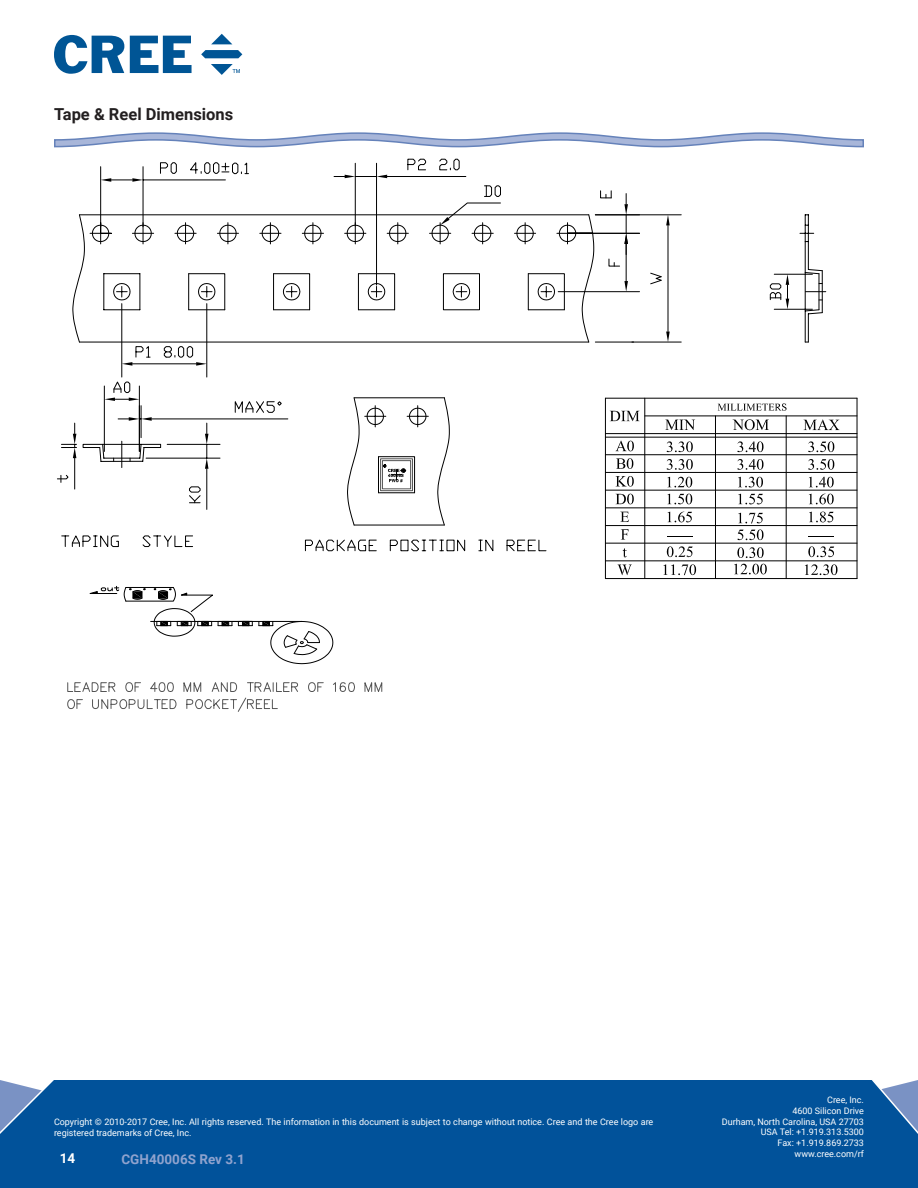
<style>
.page{position:relative;width:918px;height:1188px;background:#fff}
.page>*{position:absolute;margin:0;border:0;box-sizing:border-box;transform-origin:0 0}
.t1{font:700 16.5px "Roboto";color:#231f20}
.t2{font:700 13.5px "Roboto";color:#90a3ce}
.t3{font:700 13.5px "Roboto";color:#fff}
.t4{font:9px/10.8px "Roboto";color:#fff;text-align:right}
</style>
<div class="page">
<div style="left:0;top:1080px;width:918px;height:108px;background:#01529a"></div>
<svg style="left:54px;top:35px;width:70px;height:39px"></svg>
<svg style="left:130px;top:36px;width:62px;height:37px"></svg>
<svg style="left:211px;top:34px;width:21px;height:10px"></svg>
<svg style="left:201px;top:50px;width:41px;height:8px"></svg>
<svg style="left:211px;top:64px;width:29px;height:10px"></svg>
<svg style="left:54px;top:132px;width:810px;height:16px"></svg>
<hr style="left:79px;top:214px;width:510px;height:1px;background:#000">
<svg style="left:453px;top:185px;width:48px;height:29px"></svg>
<svg style="left:62px;top:535px;width:57px;height:13px"></svg>
<svg style="left:142px;top:535px;width:51px;height:12px"></svg>
<svg style="left:89px;top:586px;width:245px;height:79px"></svg>
<svg style="left:72px;top:214px;width:82px;height:129px"></svg>
<svg style="left:99px;top:270px;width:724px;height:192px"></svg>
<svg style="left:160px;top:214px;width:663px;height:234px"></svg>
<svg style="left:121px;top:441px;width:1px;height:27px"></svg>
<hr style="left:167px;top:444px;width:53px;height:1px;background:#000">
<hr style="left:146px;top:458px;width:74px;height:1px;background:#000">
<hr style="left:206px;top:469px;width:1px;height:40px;background:#000">
<svg style="left:205px;top:423px;width:3px;height:46px"></svg>
<svg style="left:189px;top:486px;width:12px;height:18px"></svg>
<hr style="left:104px;top:386px;width:1px;height:65px;background:#000">
<hr style="left:139px;top:386px;width:1px;height:65px;background:#000">
<svg style="left:104px;top:380px;width:35px;height:21px"></svg>
<hr style="left:141px;top:406px;width:1px;height:32px;background:#000">
<hr style="left:152px;top:419px;width:136px;height:1px;background:#000">
<svg style="left:118px;top:417px;width:34px;height:4px"></svg>
<svg style="left:234px;top:398px;width:48px;height:15px"></svg>
<hr style="left:74px;top:458px;width:1px;height:31px;background:#000">
<svg style="left:61px;top:423px;width:44px;height:35px"></svg>
<svg style="left:57px;top:474px;width:12px;height:8px"></svg>
<hr style="left:774px;top:274px;width:38px;height:1px;background:#000">
<hr style="left:774px;top:309px;width:38px;height:1px;background:#000">
<svg style="left:770px;top:274px;width:19px;height:35px"></svg>
<svg style="left:805px;top:291px;width:21px;height:1px"></svg>
<svg style="left:452px;top:283px;width:19px;height:18px"></svg>
<svg style="left:188px;top:273px;width:38px;height:38px"></svg>
<hr style="left:189px;top:309px;width:36px;height:1px;background:#000">
<svg style="left:273px;top:273px;width:37px;height:38px"></svg>
<hr style="left:274px;top:309px;width:36px;height:1px;background:#000">
<svg style="left:358px;top:273px;width:37px;height:38px"></svg>
<hr style="left:358px;top:309px;width:37px;height:1px;background:#000">
<div style="left:443px;top:273px;width:37px;height:37px;border:1px solid #000"></div>
<svg style="left:305px;top:539px;width:72px;height:13px"></svg>
<svg style="left:390px;top:539px;width:8px;height:13px"></svg>
<svg style="left:411px;top:539px;width:32px;height:13px"></svg>
<svg style="left:457px;top:539px;width:8px;height:13px"></svg>
<svg style="left:479px;top:539px;width:15px;height:13px"></svg>
<svg style="left:506px;top:539px;width:41px;height:13px"></svg>
<svg style="left:347px;top:397px;width:103px;height:129px"></svg>
<div style="left:380px;top:458px;width:33px;height:33px;border:1px solid #545454"></div>
<svg style="left:665px;top:420px;width:30px;height:10px"></svg>
<hr style="left:645px;top:416px;width:212px;height:1px;background:#000">
<hr style="left:605px;top:454px;width:252px;height:1px;background:#000">
<hr style="left:605px;top:437px;width:252px;height:1px;background:#000">
<hr style="left:605px;top:433px;width:252px;height:1px;background:#000">
<hr style="left:605px;top:398px;width:252px;height:1px;background:#000">
<hr style="left:605px;top:578px;width:252px;height:1px;background:#000">
<hr style="left:605px;top:560px;width:252px;height:1px;background:#000">
<hr style="left:605px;top:543px;width:252px;height:1px;background:#000">
<hr style="left:605px;top:525px;width:252px;height:1px;background:#000">
<hr style="left:605px;top:507px;width:252px;height:1px;background:#000">
<hr style="left:605px;top:490px;width:252px;height:1px;background:#000">
<hr style="left:605px;top:472px;width:252px;height:1px;background:#000">
<svg style="left:618px;top:565px;width:13px;height:10px"></svg>
<hr style="left:644px;top:398px;width:1px;height:181px;background:#000">
<hr style="left:605px;top:398px;width:1px;height:181px;background:#000">
<svg style="left:616px;top:458px;width:17px;height:11px"></svg>
<svg style="left:616px;top:476px;width:18px;height:11px"></svg>
<svg style="left:620px;top:512px;width:9px;height:10px"></svg>
<svg style="left:616px;top:494px;width:18px;height:10px"></svg>
<svg style="left:623px;top:548px;width:4px;height:9px"></svg>
<svg style="left:621px;top:529px;width:8px;height:11px"></svg>
<svg style="left:616px;top:441px;width:18px;height:10px"></svg>
<svg style="left:610px;top:411px;width:30px;height:10px"></svg>
<svg style="left:805px;top:564px;width:32px;height:11px"></svg>
<svg style="left:734px;top:564px;width:33px;height:10px"></svg>
<svg style="left:663px;top:564px;width:33px;height:11px"></svg>
<hr style="left:786px;top:416px;width:1px;height:163px;background:#000">
<hr style="left:715px;top:416px;width:1px;height:163px;background:#000">
<hr style="left:857px;top:398px;width:1px;height:181px;background:#000">
<svg style="left:738px;top:529px;width:25px;height:11px"></svg>
<svg style="left:667px;top:536px;width:25px;height:1px"></svg>
<svg style="left:738px;top:513px;width:25px;height:10px"></svg>
<svg style="left:738px;top:494px;width:25px;height:10px"></svg>
<svg style="left:737px;top:547px;width:27px;height:11px"></svg>
<svg style="left:667px;top:494px;width:25px;height:10px"></svg>
<svg style="left:667px;top:546px;width:26px;height:11px"></svg>
<svg style="left:667px;top:512px;width:25px;height:10px"></svg>
<svg style="left:809px;top:536px;width:25px;height:1px"></svg>
<svg style="left:809px;top:494px;width:25px;height:10px"></svg>
<svg style="left:808px;top:546px;width:26px;height:11px"></svg>
<svg style="left:809px;top:512px;width:25px;height:10px"></svg>
<svg style="left:718px;top:403px;width:69px;height:8px"></svg>
<svg style="left:733px;top:419px;width:36px;height:11px"></svg>
<svg style="left:737px;top:441px;width:26px;height:11px"></svg>
<svg style="left:667px;top:441px;width:26px;height:11px"></svg>
<svg style="left:804px;top:419px;width:36px;height:11px"></svg>
<svg style="left:808px;top:441px;width:26px;height:11px"></svg>
<svg style="left:737px;top:459px;width:26px;height:11px"></svg>
<svg style="left:667px;top:459px;width:26px;height:11px"></svg>
<svg style="left:808px;top:459px;width:26px;height:11px"></svg>
<svg style="left:738px;top:477px;width:25px;height:11px"></svg>
<svg style="left:667px;top:477px;width:25px;height:11px"></svg>
<svg style="left:809px;top:477px;width:25px;height:11px"></svg>
<hr style="left:595px;top:214px;width:45px;height:1px;background:#000">
<hr style="left:579px;top:233px;width:61px;height:1px;background:#000">
<svg style="left:515px;top:190px;width:119px;height:153px"></svg>
<svg style="left:308px;top:682px;width:16px;height:10px"></svg>
<svg style="left:333px;top:682px;width:22px;height:10px"></svg>
<svg style="left:364px;top:682px;width:19px;height:10px"></svg>
<svg style="left:67px;top:682px;width:110px;height:27px"></svg>
<svg style="left:183px;top:682px;width:115px;height:30px"></svg>
<hr style="left:100px;top:167px;width:1px;height:60px;background:#000">
<hr style="left:143px;top:167px;width:1px;height:60px;background:#000">
<hr style="left:143px;top:180px;width:82px;height:1px;background:#000">
<svg style="left:101px;top:178px;width:42px;height:4px"></svg>
<svg style="left:160px;top:162px;width:17px;height:12px"></svg>
<svg style="left:190px;top:162px;width:59px;height:13px"></svg>
<hr style="left:355px;top:163px;width:1px;height:63px;background:#000">
<hr style="left:376px;top:163px;width:1px;height:122px;background:#000">
<hr style="left:387px;top:176px;width:79px;height:1px;background:#000">
<svg style="left:334px;top:175px;width:53px;height:3px"></svg>
<svg style="left:407px;top:158px;width:19px;height:13px"></svg>
<svg style="left:439px;top:158px;width:21px;height:13px"></svg>
<h1 class="t1" style="left:54px;top:103px;width:181px">Tape &amp; Reel Dimensions</h1>
<p class="t4" style="left:54px;top:1116px;width:601px;text-align:left">Copyright © 2010-2017 Cree, Inc. All rights reserved. The information in this document is subject to change without notice. Cree and the Cree logo are registered trademarks of Cree, Inc.</p>
<h2 class="t3" style="left:60px;top:1148px;width:17px">14</h2>
<h2 class="t2" style="left:122px;top:1149px;width:125px">CGH40006S Rev 3.1</h2>
<p class="t4" style="left:722px;top:1094px;width:144px">Cree, Inc.<br>4600 Silicon Drive<br>Durham, North Carolina, USA 27703<br>USA Tel: +1.919.313.5300<br>Fax: +1.919.869.2733 www.cree.com/rf</p>
</div>
